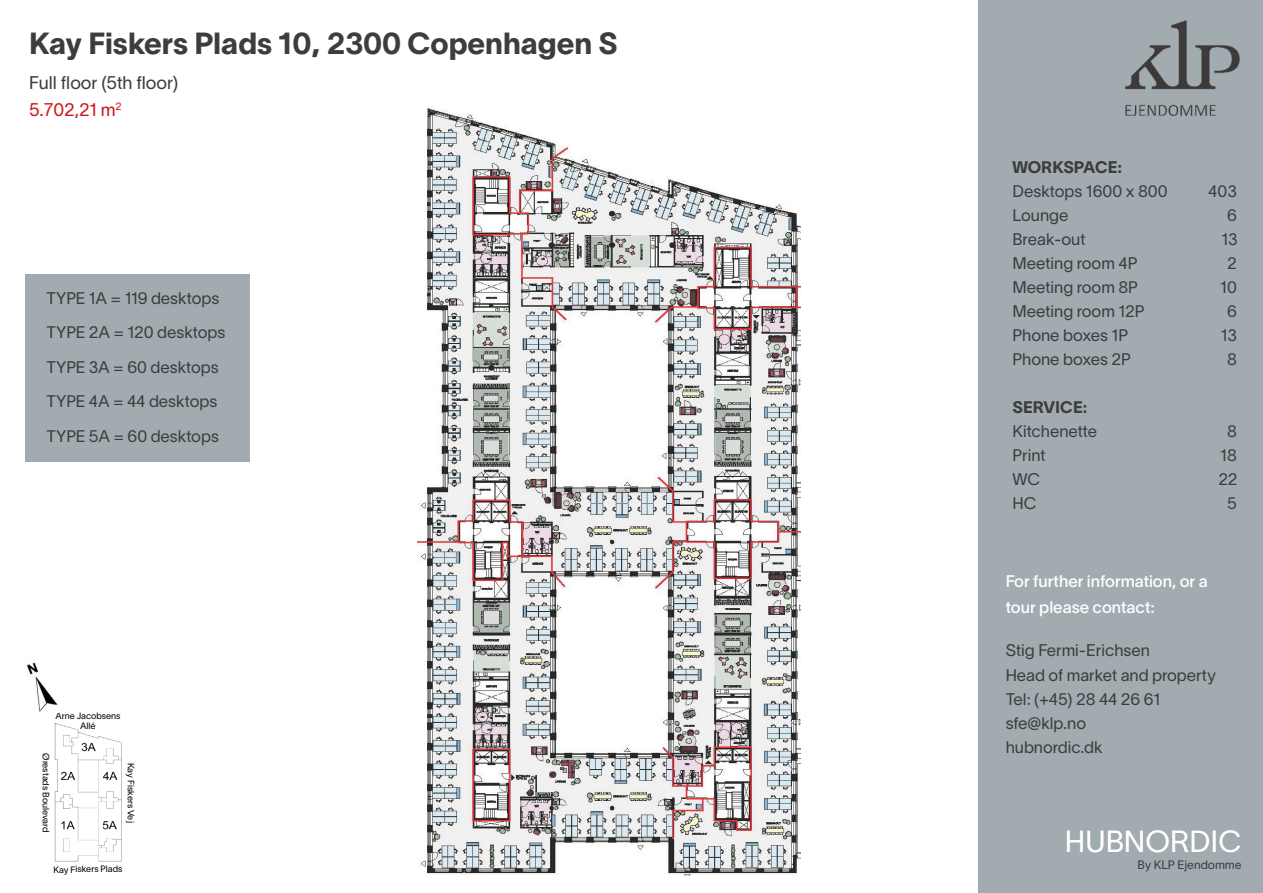
<style>
.page{position:relative;width:1263px;height:893px;background:#fff}
.page>*{position:absolute;margin:0;border:0;box-sizing:border-box;transform-origin:0 0}
.t1{font:30px "Lausanne 800";color:#3d3d3d}
.t2{font:30px "Lausanne 300";color:#fff}
.t3{font:18px/27px "Lausanne 300";color:#3d3d3d}
.t4{font:16.5px/24px "Lausanne 300";color:#3d3d3d}
.t5{font:16.5px/25.5px "Lausanne 450";color:#fff}
.t6{font:16.5px "Lausanne 800";color:#3d3d3d}
.t7{font:12px "Lausanne 300";color:#3d3d3d}
.t8{font:9px/10.8px "Lausanne 300";color:#000;text-align:center}
.s1{color:#cd1719}
</style>
<div class="page">
<div style="left:978px;top:0;width:285px;height:893px;background:#a2acb0"></div>
<img style="left:1125px;top:20px;width:115px;height:96px">
<img style="left:54px;top:724px;width:68px;height:138px">
<img style="left:27px;top:662px;width:31px;height:50px">
<div style="left:26px;top:275px;width:224px;height:187px;background:#a2acb0"></div>
<img style="left:418px;top:106px;width:383px;height:769px">
<h1 class="t1" style="left:29px;top:25px;width:590px">Kay Fiskers Plads 10, 2300 Copenhagen S</h1>
<p class="t3" style="left:29px;top:69px;width:151px">Full floor (5th floor)<br><span class="s1">5.702,21 m</span><sup>2</sup></p>
<p class="t4" style="left:47px;top:280px;width:180px;line-height:34.5px">TYPE 1A = 119 desktops<br>TYPE 2A = 120 desktops<br>TYPE 3A = 60 desktops<br>TYPE 4A = 44 desktops<br>TYPE 5A = 60 desktops</p>
<p class="t8" style="left:55px;top:710px;width:67px">Arne Jacobsens<br>Allé</p>
<p class="t8" style="left:52px;top:753px;width:81px;rotate:90deg">Ørestads Boulevard</p>
<p class="t8" style="left:137px;top:763px;width:61px;rotate:90deg">Kay Fiskers Vej</p>
<p class="t8" style="left:53px;top:864px;width:70px;rotate:-1deg">Kay Fiskers Plads</p>
<p class="t6" style="left:1012px;top:157px;width:111px">WORKSPACE:</p>
<p class="t4" style="left:1012px;top:178px;width:157px">Desktops 1600 x 800</p>
<p class="t4" style="left:1208px;top:178px;width:30px">403</p>
<p class="t4" style="left:1012px;top:202px;width:57px">Lounge</p>
<p class="t4" style="left:1227px;top:202px;width:11px">6</p>
<p class="t4" style="left:1012px;top:226px;width:74px">Break-out</p>
<p class="t4" style="left:1221px;top:227px;width:18px">13</p>
<p class="t4" style="left:1012px;top:251px;width:126px">Meeting room 4P</p>
<p class="t4" style="left:1227px;top:251px;width:11px">2</p>
<p class="t4" style="left:1012px;top:275px;width:127px">Meeting room 8P</p>
<p class="t4" style="left:1220px;top:275px;width:18px">10</p>
<p class="t4" style="left:1012px;top:299px;width:133px">Meeting room 12P</p>
<p class="t4" style="left:1227px;top:299px;width:11px">6</p>
<p class="t4" style="left:1012px;top:323px;width:117px">Phone boxes 1P</p>
<p class="t4" style="left:1221px;top:323px;width:18px">13</p>
<p class="t4" style="left:1012px;top:347px;width:120px">Phone boxes 2P</p>
<p class="t4" style="left:1227px;top:347px;width:11px">8</p>
<p class="t6" style="left:1012px;top:397px;width:76px">SERVICE:</p>
<p class="t4" style="left:1012px;top:419px;width:86px">Kitchenette</p>
<p class="t4" style="left:1227px;top:419px;width:11px">8</p>
<p class="t4" style="left:1012px;top:443px;width:34px">Print</p>
<p class="t4" style="left:1220px;top:443px;width:18px">18</p>
<p class="t4" style="left:1012px;top:467px;width:29px">WC</p>
<p class="t4" style="left:1218px;top:467px;width:21px">22</p>
<p class="t4" style="left:1012px;top:491px;width:26px">HC</p>
<p class="t4" style="left:1227px;top:491px;width:11px">5</p>
<p class="t5" style="left:1006px;top:568px;width:204px">For further information, or a tour please contact:</p>
<p class="t4" style="left:1006px;top:638px;width:212px">Stig Fermi-Erichsen<br>Head of market and property<br>Tel: (+45) 28 44 26 61 sfe@klp.no<br>hubnordic.dk</p>
<h1 class="t2" style="left:1065px;top:822px;width:178px">HUBNORDIC</h1>
<p class="t7" style="left:1137px;top:857px;width:106px">By KLP Ejendomme</p>
</div>
